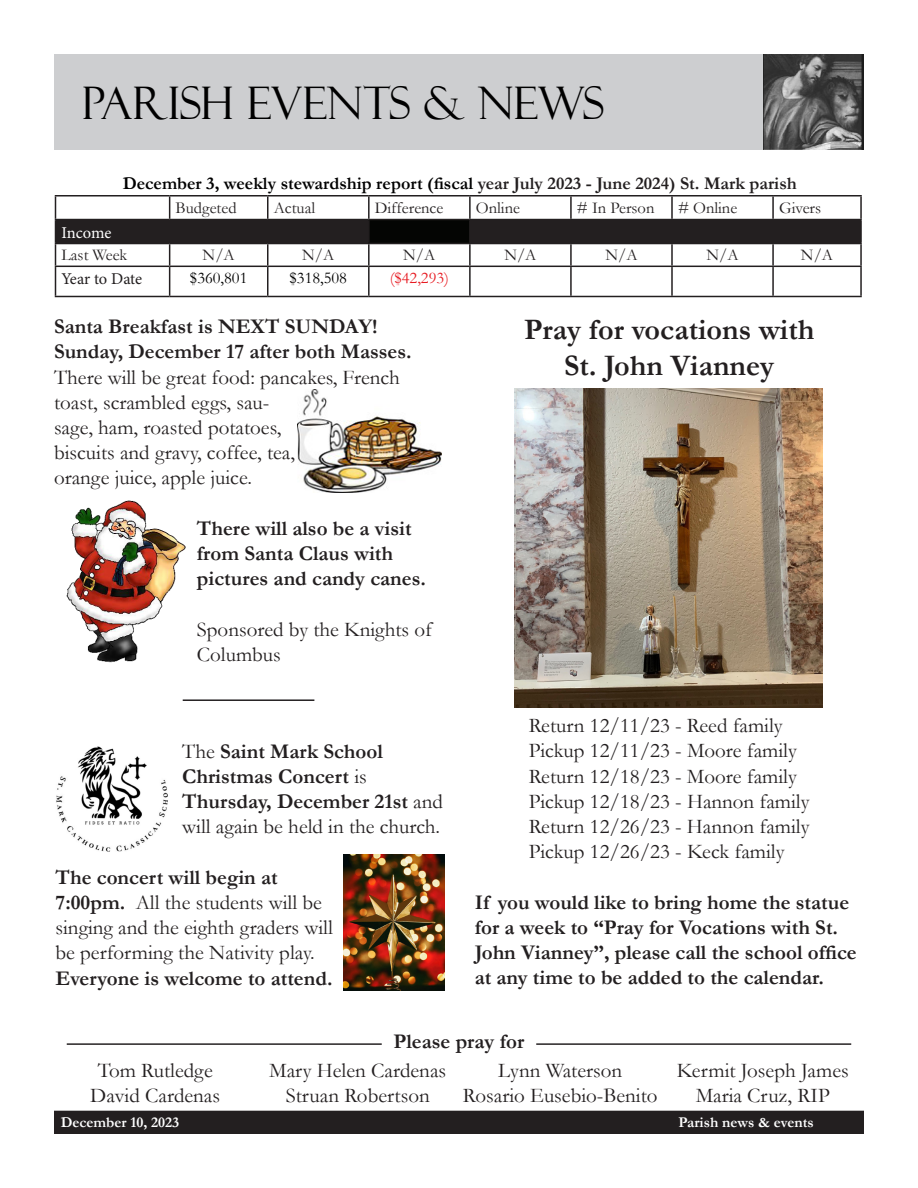
<style>
.page{position:relative;width:918px;height:1188px;background:#fff}
.page>*{position:absolute;margin:0;border:0;box-sizing:border-box;transform-origin:0 0}
.t1{font:45px "Felix Titling";color:#000}
.t2{font:700 30px "Garamond";color:#231f20}
.t3{font:21px/25.2px "Garamond";color:#231f20}
.t4{font:700 21px/25.2px "Garamond";color:#231f20}
.t5{font:700 18px "Garamond";color:#000}
.t6{font:16.5px "Garamond";color:#231f20}
.t7{font:16.5px "Garamond";color:#000}
.t8{font:16.5px "Minion Pro";letter-spacing:-.005em;color:#231f20}
.t9{font:16.5px "Garamond";color:#e71b22}
.t10{font:16.5px "Minion Pro";letter-spacing:-.005em;color:#fff}
.t11{font:700 15px "Garamond";color:#fff}
.s1{color:#231f20}
.s2{font-weight:700}
.s3{font-weight:400}
</style>
<div class="page">
<hr style="left:67px;top:1043px;width:315px;height:2px;background:#231f20">
<hr style="left:536px;top:1043px;width:315px;height:2px;background:#231f20">
<div style="left:369px;top:220px;width:101px;height:24px;background:#040503"></div>
<div style="left:471px;top:220px;width:389px;height:23px;background:#231f20"></div>
<hr style="left:55px;top:195px;width:115px;height:2px;background:#231f20">
<hr style="left:170px;top:195px;width:98px;height:2px;background:#231f20">
<hr style="left:268px;top:195px;width:101px;height:2px;background:#231f20">
<hr style="left:369px;top:195px;width:101px;height:2px;background:#231f20">
<hr style="left:368px;top:197px;width:2px;height:22px;background:#231f20">
<hr style="left:470px;top:195px;width:101px;height:2px;background:#231f20">
<hr style="left:469px;top:197px;width:2px;height:22px;background:#231f20">
<hr style="left:571px;top:195px;width:101px;height:2px;background:#231f20">
<hr style="left:570px;top:197px;width:2px;height:22px;background:#231f20">
<hr style="left:672px;top:195px;width:101px;height:2px;background:#231f20">
<hr style="left:671px;top:197px;width:2px;height:22px;background:#231f20">
<hr style="left:773px;top:195px;width:89px;height:2px;background:#231f20">
<hr style="left:772px;top:197px;width:2px;height:22px;background:#231f20">
<hr style="left:860px;top:197px;width:2px;height:22px;background:#231f20">
<hr style="left:369px;top:219px;width:101px;height:1px;background:#231f20">
<hr style="left:368px;top:220px;width:2px;height:23px;background:#231f20">
<hr style="left:470px;top:219px;width:101px;height:1px;background:#231f20">
<hr style="left:469px;top:220px;width:2px;height:23px;background:#231f20">
<hr style="left:571px;top:219px;width:101px;height:1px;background:#231f20">
<hr style="left:570px;top:220px;width:2px;height:23px;background:#231f20">
<hr style="left:672px;top:219px;width:101px;height:1px;background:#231f20">
<hr style="left:671px;top:220px;width:2px;height:23px;background:#231f20">
<hr style="left:773px;top:219px;width:89px;height:1px;background:#231f20">
<hr style="left:772px;top:220px;width:2px;height:23px;background:#231f20">
<hr style="left:860px;top:220px;width:2px;height:23px;background:#231f20">
<hr style="left:470px;top:243px;width:101px;height:1px;background:#231f20">
<hr style="left:571px;top:243px;width:101px;height:1px;background:#231f20">
<hr style="left:570px;top:244px;width:2px;height:22px;background:#231f20">
<hr style="left:672px;top:243px;width:101px;height:1px;background:#231f20">
<hr style="left:671px;top:244px;width:2px;height:22px;background:#231f20">
<hr style="left:773px;top:243px;width:89px;height:1px;background:#231f20">
<hr style="left:772px;top:244px;width:2px;height:22px;background:#231f20">
<hr style="left:860px;top:244px;width:2px;height:22px;background:#231f20">
<svg style="left:55px;top:197px;width:314px;height:99px"></svg>
<hr style="left:368px;top:267px;width:2px;height:29px;background:#231f20">
<hr style="left:470px;top:266px;width:101px;height:1px;background:#231f20">
<hr style="left:469px;top:267px;width:2px;height:29px;background:#231f20">
<hr style="left:571px;top:266px;width:101px;height:1px;background:#231f20">
<hr style="left:570px;top:267px;width:2px;height:29px;background:#231f20">
<hr style="left:672px;top:266px;width:101px;height:1px;background:#231f20">
<hr style="left:671px;top:267px;width:2px;height:29px;background:#231f20">
<hr style="left:773px;top:266px;width:89px;height:1px;background:#231f20">
<hr style="left:772px;top:267px;width:2px;height:29px;background:#231f20">
<hr style="left:860px;top:267px;width:2px;height:29px;background:#231f20">
<hr style="left:55px;top:296px;width:115px;height:1px;background:#231f20">
<hr style="left:170px;top:296px;width:98px;height:1px;background:#231f20">
<hr style="left:268px;top:296px;width:101px;height:1px;background:#231f20">
<hr style="left:369px;top:296px;width:101px;height:1px;background:#231f20">
<hr style="left:470px;top:296px;width:101px;height:1px;background:#231f20">
<hr style="left:571px;top:296px;width:101px;height:1px;background:#231f20">
<hr style="left:672px;top:296px;width:101px;height:1px;background:#231f20">
<hr style="left:773px;top:296px;width:89px;height:1px;background:#231f20">
<hr style="left:369px;top:243px;width:101px;height:1px;background:#231f20">
<hr style="left:368px;top:244px;width:2px;height:22px;background:#231f20">
<hr style="left:469px;top:244px;width:2px;height:22px;background:#231f20">
<hr style="left:369px;top:266px;width:101px;height:1px;background:#231f20">
<img style="left:515px;top:389px;width:307px;height:319px">
<div style="left:55px;top:1111px;width:808px;height:22px;background:#231f20"></div>
<div style="left:54px;top:1111px;width:810px;height:23px;border:2px solid #231f20"></div>
<div style="left:54px;top:54px;width:810px;height:95px;background:#cdced0"></div>
<img style="left:764px;top:54px;width:100px;height:95px">
<hr style="left:183px;top:699px;width:131px;height:2px;background:#231f20">
<img style="left:56px;top:746px;width:112px;height:106px">
<img style="left:343px;top:854px;width:102px;height:136px">
<img style="left:297px;top:389px;width:145px;height:104px">
<img style="left:66px;top:500px;width:120px;height:163px">
<p class="t1" style="left:82px;top:77px;width:524px">PARISH EVENTS &amp; NEWS</p>
<p class="t5" style="left:123px;top:171px;width:676px">December 3, weekly stewardship report (fiscal <span class="s1">year July 2023 - June 2024) St. Mark parish</span></p>
<p class="t6" style="left:176px;top:196px;width:62px">Budgeted</p>
<p class="t6" style="left:274px;top:196px;width:43px">Actual</p>
<p class="t6" style="left:375px;top:196px;width:70px">Difference</p>
<p class="t6" style="left:476px;top:196px;width:46px">Online</p>
<p class="t6" style="left:577px;top:196px;width:79px"># In Person</p>
<p class="t6" style="left:678px;top:196px;width:61px"># Online</p>
<p class="t6" style="left:779px;top:196px;width:44px">Givers</p>
<p class="t10" style="left:62px;top:221px;width:51px">Income</p>
<p class="t6" style="left:62px;top:244px;width:67px">Last Week</p>
<p class="t6" style="left:203px;top:244px;width:34px">N/A</p>
<p class="t6" style="left:302px;top:244px;width:34px">N/A</p>
<p class="t6" style="left:403px;top:244px;width:34px">N/A</p>
<p class="t6" style="left:504px;top:244px;width:34px">N/A</p>
<p class="t6" style="left:605px;top:244px;width:34px">N/A</p>
<p class="t6" style="left:706px;top:244px;width:34px">N/A</p>
<p class="t6" style="left:801px;top:244px;width:34px">N/A</p>
<p class="t8" style="left:62px;top:268px;width:82px">Year to Date</p>
<p class="t7" style="left:190px;top:267px;width:59px">$360,801</p>
<p class="t7" style="left:290px;top:267px;width:59px">$318,508</p>
<p class="t9" style="left:390px;top:267px;width:61px">($42,293)</p>
<p class="t4" style="left:54px;top:314px;width:325px">Santa Breakfast is NEXT SUNDAY!</p>
<p class="t3" style="left:54px;top:339px;width:359px"><span class="s2">Sunday, December 17 after both Masses.<br></span>There will be great food: pancakes, French toast, scrambled eggs, sau-<br>sage, ham, roasted potatoes,<br>biscuits and gravy, coffee, tea,<br>orange juice, apple juice.</p>
<p class="t4" style="left:197px;top:516px;width:216px">There will also be a visit from Santa Claus with</p>
<p class="t4" style="left:197px;top:566px;width:231px">pictures and candy canes.</p>
<p class="t3" style="left:197px;top:616px;width:237px">Sponsored by the Knights of<br>Columbus</p>
<p class="t4" style="left:182px;top:739px;width:202px"><span class="s3">The</span> Saint Mark School<br>Christmas Concert <span class="s3">is</span></p>
<p class="t3" style="left:182px;top:789px;width:262px"><span class="s2">Thursday, December 21st</span> and will again be held in the church.</p>
<p class="t3" style="left:56px;top:864px;width:279px"><span class="s2">The concert will begin at<br>7:00pm.</span> All the students will be singing and the eighth graders will be performing the Nativity play.<br><span class="s2">Everyone is welcome to attend.</span></p>
<p class="t2" style="left:524px;top:309px;width:292px">Pray for vocations with</p>
<p class="t2" style="left:564px;top:345px;width:212px">St. John Vianney</p>
<p class="t3" style="left:529px;top:712px;width:256px">Return 12/11/23 - Reed family</p>
<p class="t3" style="left:529px;top:738px;width:270px">Pickup 12/11/23 - Moore family</p>
<p class="t3" style="left:529px;top:763px;width:270px">Return 12/18/23 - Moore family</p>
<p class="t3" style="left:529px;top:788px;width:282px">Pickup 12/18/23 - Hannon family</p>
<p class="t3" style="left:529px;top:813px;width:282px">Return 12/26/23 - Hannon family</p>
<p class="t3" style="left:529px;top:838px;width:257px">Pickup 12/26/23 - Keck family</p>
<p class="t4" style="left:475px;top:889px;width:384px">If you would like to bring home the statue for a week to “Pray for Vocations with St.<br>John Vianney”, please call the school office at any time to be added to the calendar.</p>
<p class="t3" style="left:98px;top:1057px;width:117px">Tom Rutledge</p>
<p class="t3" style="left:90px;top:1082px;width:131px">David Cardenas</p>
<p class="t4" style="left:394px;top:1029px;width:132px">Please pray for</p>
<p class="t3" style="left:269px;top:1057px;width:178px">Mary Helen Cardenas</p>
<p class="t3" style="left:286px;top:1082px;width:146px">Struan Robertson</p>
<p class="t3" style="left:498px;top:1057px;width:125px">Lynn Waterson</p>
<p class="t3" style="left:463px;top:1082px;width:196px">Rosario Eusebio-Benito</p>
<p class="t3" style="left:677px;top:1057px;width:174px">Kermit Joseph James</p>
<p class="t3" style="left:696px;top:1082px;width:136px">Maria Cruz, RIP</p>
<p class="t11" style="left:61px;top:1112px;width:120px">December 10, 2023</p>
<p class="t11" style="left:679px;top:1112px;width:137px">Parish news &amp; events</p>
</div>
